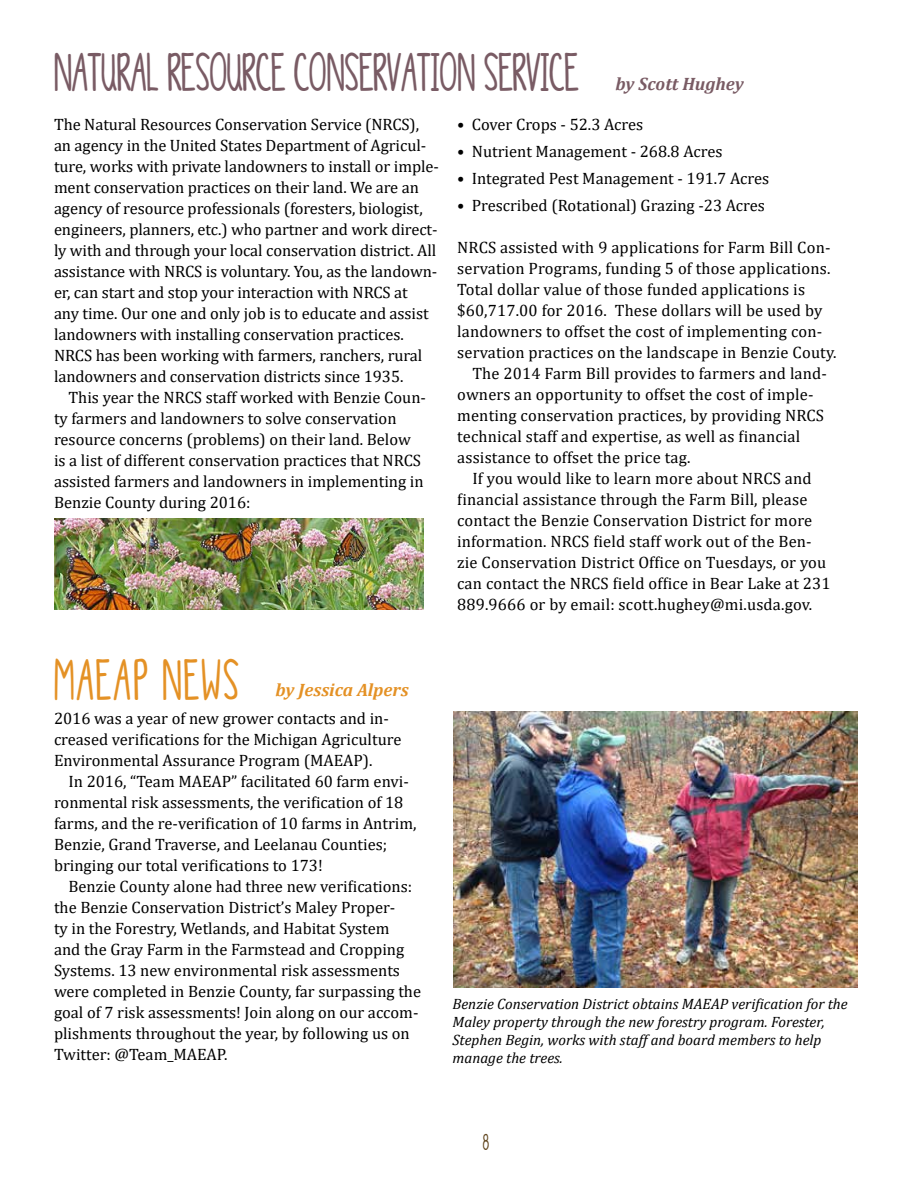
<style>
.page{position:relative;width:918px;height:1188px;background:#fff}
.page>*{position:absolute;margin:0;border:0;box-sizing:border-box;transform-origin:0 0}
.t1{font:45px "DJB The Generic";letter-spacing:.05em;color:#e49125}
.t2{font:42px "DJB The Generic";letter-spacing:-.005em;color:#795b64}
.t3{font:italic 700 18px "Cambria";color:#e49125}
.t4{font:italic 700 18px "Cambria";color:#795b64}
.t5{font:18px "DJB The Generic";color:#61461e}
.t6{font:16.5px/21px "Cambria";color:#000}
.t7{font:italic 15px/18px "Cambria";color:#000}
</style>
<div class="page">
<img style="left:454px;top:711px;width:404px;height:276px">
<img style="left:54px;top:519px;width:369px;height:90px">
<h2 class="t2" style="left:54px;top:45px;width:527px">NATURAL RESOURCE CONSERVATION SERVICE</h2>
<p class="t4" style="left:616px;top:72px;width:130px">by Scott Hughey</p>
<p class="t6" style="left:54px;top:114px;width:386px">The Natural Resources Conservation Service (NRCS), an agency in the United States Department of Agricul&shy;ture, works with private landowners to install or imple&shy;ment conservation practices on their land. We are an agency of resource professionals (foresters, biologist, engineers, planners, etc.) who partner and work direct&shy;ly with and through your local conservation district. All assistance with NRCS is voluntary. You, as the landown&shy;er, can start and stop your interaction with NRCS at<br>any time. Our one and only job is to educate and assist landowners with installing conservation practices.<br>NRCS has been working with farmers, ranchers, rural landowners and conservation districts since 1935.</p>
<p class="t6" style="left:54px;top:387px;width:374px;text-indent:15px">This year the NRCS staff worked with Benzie Coun&shy;ty farmers and landowners to solve conservation resource concerns (problems) on their land. Below is a list of different conservation practices that NRCS assisted farmers and landowners in implementing in Benzie County during 2016:</p>
<p class="t6" style="left:457px;top:114px;width:188px">• Cover Crops - 52.3 Acres</p>
<p class="t6" style="left:457px;top:141px;width:267px">• Nutrient Management - 268.8 Acres</p>
<p class="t6" style="left:457px;top:168px;width:314px">• Integrated Pest Management - 191.7 Acres</p>
<p class="t6" style="left:457px;top:195px;width:309px">• Prescribed (Rotational) Grazing -23 Acres</p>
<p class="t6" style="left:457px;top:237px;width:375px">NRCS assisted with 9 applications for Farm Bill Con-</p>
<p class="t6" style="left:457px;top:258px;width:375px">servation Programs, funding 5 of those applications.</p>
<p class="t6" style="left:457px;top:279px;width:349px">Total dollar value of those funded applications is</p>
<p class="t6" style="left:457px;top:300px;width:367px">$60,717.00 for 2016. These dollars will be used by</p>
<p class="t6" style="left:457px;top:321px;width:367px">landowners to offset the cost of implementing con-</p>
<p class="t6" style="left:457px;top:342px;width:381px">servation practices on the landscape in Benzie Couty.</p>
<p class="t6" style="left:472px;top:363px;width:356px">The 2014 Farm Bill provides to farmers and land-</p>
<p class="t6" style="left:457px;top:384px;width:358px">owners an opportunity to offset the cost of imple-</p>
<p class="t6" style="left:457px;top:405px;width:368px">menting conservation practices, by providing NRCS</p>
<p class="t6" style="left:457px;top:426px;width:345px">technical staff and expertise, as well as financial</p>
<p class="t6" style="left:457px;top:447px;width:235px">assistance to offset the price tag.</p>
<p class="t6" style="left:472px;top:468px;width:341px">If you would like to learn more about NRCS and</p>
<p class="t6" style="left:457px;top:489px;width:352px">financial assistance through the Farm Bill, please</p>
<p class="t6" style="left:457px;top:510px;width:356px">contact the Benzie Conservation District for more</p>
<p class="t6" style="left:457px;top:531px;width:356px">information. NRCS field staff work out of the Ben-</p>
<p class="t6" style="left:457px;top:552px;width:371px">zie Conservation District Office on Tuesdays, or you</p>
<p class="t6" style="left:457px;top:573px;width:375px">can contact the NRCS field office in Bear Lake at 231</p>
<p class="t6" style="left:457px;top:594px;width:356px">889.9666 or by email: scott.hughey@mi.usda.gov.</p>
<h1 class="t1" style="left:54px;top:651px;width:187px">MAEAP NEWS</h1>
<p class="t6" style="left:54px;top:708px;width:349px">2016 was a year of new grower contacts and in&shy;creased verifications for the Michigan Agriculture<br>Environmental Assurance Program (MAEAP).</p>
<p class="t6" style="left:54px;top:771px;width:364px;text-indent:15px">In 2016, “Team MAEAP” facilitated 60 farm envi&shy;ronmental risk assessments, the verification of 18 farms, and the re-verification of 10 farms in Antrim, Benzie, Grand Traverse, and Leelanau Counties; bringing our total verifications to 173!</p>
<p class="t6" style="left:54px;top:876px;width:369px;text-indent:15px">Benzie County alone had three new verifications: the Benzie Conservation District’s Maley Proper-<br>ty in the Forestry, Wetlands, and Habitat System<br>and the Gray Farm in the Farmstead and Cropping Systems. 13 new environmental risk assessments were completed in Benzie County, far surpassing the goal of 7 risk assessments! Join along on our accom&shy;plishments throughout the year, by following us on Twitter: @Team_MAEAP.</p>
<p class="t3" style="left:276px;top:677px;width:135px">by Jessica Alpers</p>
<p class="t7" style="left:453px;top:994px;width:397px">Benzie Conservation District obtains MAEAP verification for the Maley property through the new forestry program. Forester, Stephen Begin, works with staff and board members to help manage the trees.</p>
<p class="t5" style="left:483px;top:1131px;width:8px">8</p>
</div>
